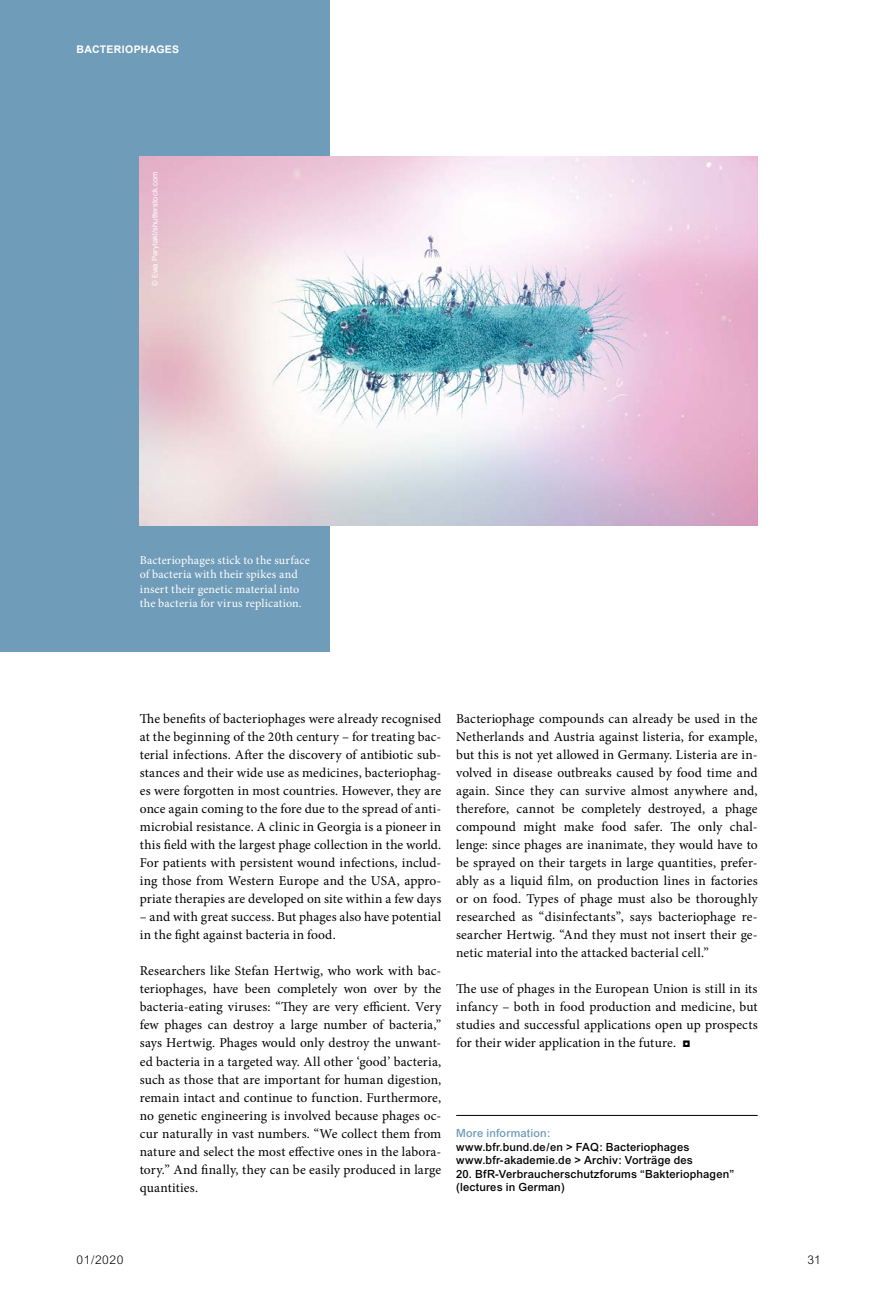
<style>
.page{position:relative;width:872px;height:1306px;background:#fff}
.page>*{position:absolute;margin:0;border:0;box-sizing:border-box;transform-origin:0 0}
.t1{font:13.5px/18px "Minion Pro";letter-spacing:.01em;color:#000;text-align:justify}
.t2{font:12px/14.4px "Minion Pro";letter-spacing:.01em;color:#fff}
.t3{font:300 12px "Arial";letter-spacing:.05em;color:#000}
.t4{font:500 11.25px/13.5px "Arial";letter-spacing:.015em;color:#000}
.t5{font:500 11.25px "Arial";letter-spacing:.015em;color:#6f9cb9}
.t6{font:700 10.5px "Arial";letter-spacing:.03em;color:#fff}
.t7{font:7.5px "Arial";letter-spacing:.02em;color:#fff}
.s1{font-family:"Arial";font-weight:900}
</style>
<div class="page">
<div style="left:0;top:0;width:330px;height:651px;background:#6f9cb9"></div>
<hr style="left:456px;top:1115px;width:301px;height:1px;background:#000">
<img style="left:140px;top:157px;width:617px;height:368px">
<p class="t6" style="left:77px;top:43px;width:104px">BACTERIOPHAGES</p>
<p class="t7" style="left:150px;top:286px;width:115px;rotate:-90deg">© Ewa Parylakl/shutterstock.com</p>
<p class="t2" style="left:140px;top:553px;width:172px">Bacteriophages stick to the surface of bacteria with their spikes and insert their genetic material into the bacteria for virus replication.</p>
<p class="t1" style="left:140px;top:710px;width:303px">The benefits of bacteriophages were already recognised at the beginning of the 20th century – for treating bac&shy;terial infections. After the discovery of antibiotic sub&shy;stances and their wide use as medicines, bacteriophag&shy;es were forgotten in most countries. However, they are once again coming to the fore due to the spread of anti&shy;microbial resistance. A clinic in Georgia is a pioneer in this field with the largest phage collection in the world.<br>For patients with persistent wound infections, includ&shy;ing those from Western Europe and the USA, appro&shy;priate therapies are developed on site within a few days</p>
<p class="t1" style="left:140px;top:908px;width:303px">– and with great success. But phages also have potential in the fight against bacteria in food.</p>
<p class="t1" style="left:140px;top:962px;width:303px">Researchers like Stefan Hertwig, who work with bac&shy;teriophages, have been completely won over by the bacteria-eating viruses: “They are very efficient. Very few phages can destroy a large number of bacteria,” says Hertwig. Phages would only destroy the unwant&shy;ed bacteria in a targeted way. All other ‘good’ bacteria, such as those that are important for human digestion, remain intact and continue to function. Furthermore, no genetic engineering is involved because phages oc&shy;cur naturally in vast numbers. “We collect them from nature and select the most effective ones in the labora&shy;tory.” And finally, they can be easily produced in large quantities.</p>
<p class="t1" style="left:456px;top:710px;width:303px">Bacteriophage compounds can already be used in the Netherlands and Austria against listeria, for example, but this is not yet allowed in Germany. Listeria are in&shy;volved in disease outbreaks caused by food time and again. Since they can survive almost anywhere and, therefore, cannot be completely destroyed, a phage compound might make food safer. The only chal&shy;lenge: since phages are inanimate, they would have to be sprayed on their targets in large quantities, prefer&shy;ably as a liquid film, on production lines in factories or on food. Types of phage must also be thoroughly researched as “disinfectants”, says bacteriophage re&shy;searcher Hertwig. “And they must not insert their ge&shy;netic material into the attacked bacterial cell.”</p>
<p class="t1" style="left:456px;top:980px;width:303px">The use of phages in the European Union is still in its infancy – both in food production and medicine, but studies and successful applications open up prospects for their wider application in the future. <span class="s1">◘</span></p>
<p class="t5" style="left:456px;top:1126px;width:96px">More information:</p>
<p class="t4" style="left:456px;top:1140px;width:235px">www.bfr.bund.de/en &gt; FAQ: Bacteriophages</p>
<p class="t4" style="left:456px;top:1153px;width:238px">www.bfr-akademie.de &gt; Archiv: Vorträge des</p>
<p class="t4" style="left:456px;top:1167px;width:279px">20. BfR-Verbraucherschutzforums “Bakteriophagen” (lectures in German)</p>
<p class="t3" style="left:77px;top:1252px;width:48px">01/2020</p>
<p class="t3" style="left:807px;top:1252px;width:15px">31</p>
</div>
